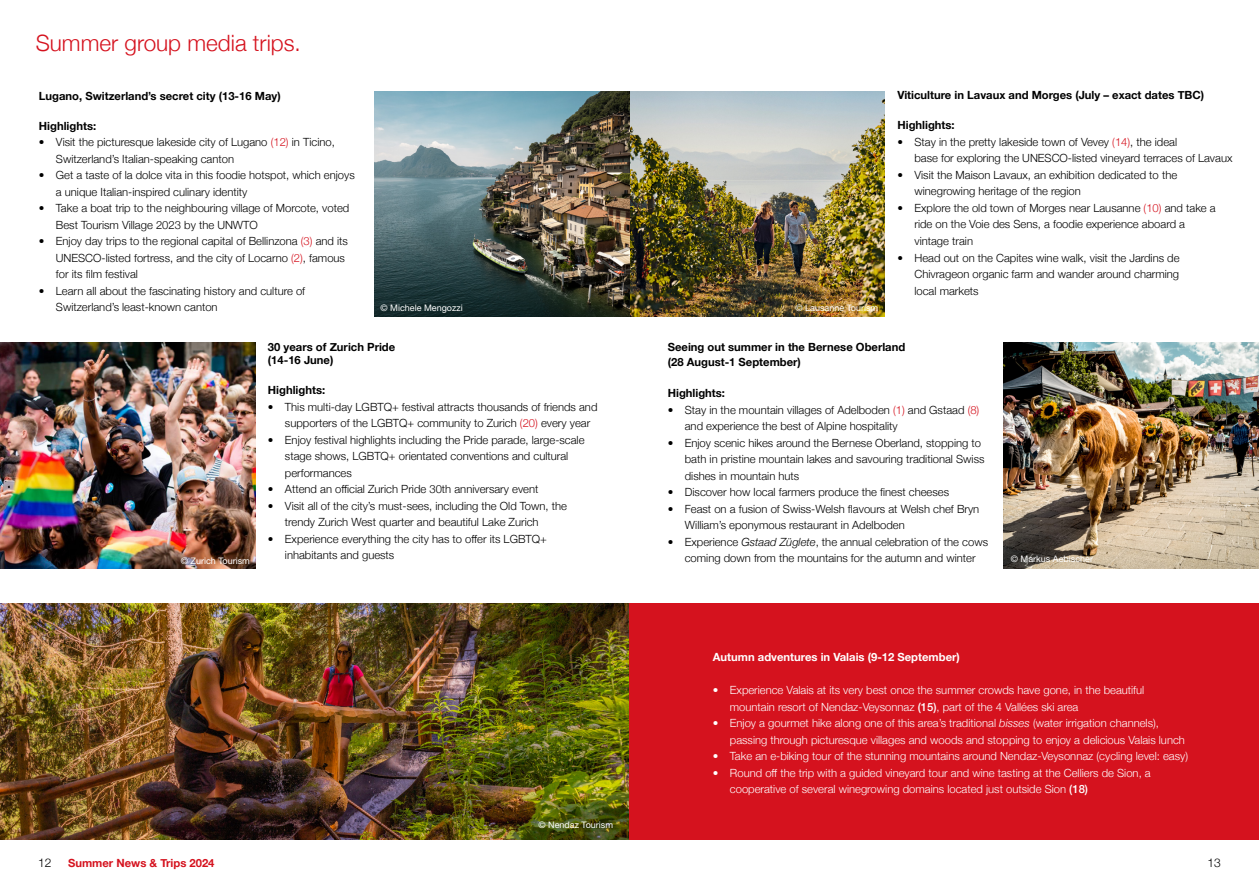
<style>
.page{position:relative;width:1259px;height:893px;background:#fff}
.page>*{position:absolute;margin:0;border:0;box-sizing:border-box;transform-origin:0 0}
.t1{font:300 22.5px "Helvetica Neue";color:#d5121e}
.t2{font:300 12px "Helvetica Neue";color:#000}
.t3{font:300 11.25px/16.5px "Helvetica Neue";color:#000}
.t4{font:300 11.25px/16.5px "Helvetica Neue";color:#fff}
.t5{font:700 11.25px/13.5px "Helvetica Neue";color:#000}
.t6{font:700 11.25px "Helvetica Neue";color:#fff}
.t7{font:700 11.25px "Helvetica Neue";color:#d5121e}
.t8{font:9px "Helvetica Neue LT Pro";color:#fff}
.s1{color:#d5121e}
.s2{font-style:italic}
.s3{font-weight:500}
</style>
<div class="page">
<img style="left:0;top:343px;width:255px;height:225px">
<img style="left:0;top:603px;width:629px;height:237px">
<div style="left:629px;top:603px;width:630px;height:237px;background:#d5121e"></div>
<img style="left:1003px;top:343px;width:256px;height:225px">
<img style="left:375px;top:91px;width:509px;height:226px">
<h1 class="t1" style="left:36px;top:25px;width:267px">Summer group media trips.</h1>
<p class="t5" style="left:39px;top:89px;width:243px">Lugano, Switzerland’s secret city (13-16 May)</p>
<p class="t5" style="left:39px;top:119px;width:59px">Highlights:</p>
<p class="t3" style="left:56px;top:133px;width:280px;text-indent:-17px">• Visit the picturesque lakeside city of Lugano <span class="s1">(12)</span> in Ticino,<br>Switzerland’s Italian-speaking canton</p>
<p class="t3" style="left:56px;top:166px;width:300px;text-indent:-17px">• Get a taste of la dolce vita in this foodie hotspot, which enjoys a unique Italian-inspired culinary identity</p>
<p class="t3" style="left:56px;top:199px;width:295px;text-indent:-17px">• Take a boat trip to the neighbouring village of Morcote, voted<br>Best Tourism Village 2023 by the UNWTO</p>
<p class="t3" style="left:56px;top:232px;width:293px;text-indent:-17px">• Enjoy day trips to the regional capital of Bellinzona <span class="s1">(3)</span> and its<br>UNESCO-listed fortress, and the city of Locarno <span class="s1">(2)</span>, famous for its film festival</p>
<p class="t3" style="left:56px;top:281px;width:251px;text-indent:-17px">• Learn all about the fascinating history and culture of<br>Switzerland’s least-known canton</p>
<p class="t8" style="left:380px;top:302px;width:84px">© Michele Mengozzi</p>
<p class="t8" style="left:181px;top:556px;width:71px">© Zurich Tourism</p>
<p class="t5" style="left:268px;top:340px;width:129px">30 years of Zurich Pride (14-16 June)</p>
<p class="t5" style="left:268px;top:384px;width:59px">Highlights:</p>
<p class="t3" style="left:285px;top:398px;width:314px;text-indent:-17px">• This multi-day LGBTQ+ festival attracts thousands of friends and supporters of the LGBTQ+ community to Zurich <span class="s1">(20)</span> every year</p>
<p class="t3" style="left:285px;top:431px;width:301px;text-indent:-17px">• Enjoy festival highlights including the Pride parade, large-scale stage shows, LGBTQ+ orientated conventions and cultural performances</p>
<p class="t3" style="left:268px;top:480px;width:272px">• Attend an official Zurich Pride 30th anniversary event</p>
<p class="t3" style="left:285px;top:497px;width:283px;text-indent:-17px">• Visit all of the city’s must-sees, including the Old Town, the trendy Zurich West quarter and beautiful Lake Zurich</p>
<p class="t3" style="left:285px;top:530px;width:263px;text-indent:-17px">• Experience everything the city has to offer its LGBTQ+ inhabitants and guests</p>
<p class="t8" style="left:538px;top:819px;width:76px">© Nendaz Tourism</p>
<p class="t5" style="left:897px;top:89px;width:308px">Viticulture in Lavaux and Morges (July – exact dates TBC)</p>
<p class="t5" style="left:897px;top:119px;width:59px">Highlights:</p>
<p class="t3" style="left:914px;top:133px;width:319px;text-indent:-17px">• Stay in the pretty lakeside town of Vevey <span class="s1">(14)</span>, the ideal<br>base for exploring the UNESCO-listed vineyard terraces of Lavaux</p>
<p class="t3" style="left:914px;top:166px;width:264px;text-indent:-17px">• Visit the Maison Lavaux, an exhibition dedicated to the winegrowing heritage of the region</p>
<p class="t3" style="left:914px;top:199px;width:303px;text-indent:-17px">• Explore the old town of Morges near Lausanne <span class="s1">(10)</span> and take a ride on the Voie des Sens, a foodie experience aboard a vintage train</p>
<p class="t3" style="left:914px;top:248px;width:267px;text-align:justify;text-indent:-17px">• Head out on the Capites wine walk, visit the Jardins de Chivrageon organic farm and wander around charming local markets</p>
<p class="t8" style="left:795px;top:302px;width:84px">© Lausanne Tourism</p>
<p class="t5" style="left:668px;top:340px;width:239px;line-height:15px">Seeing out summer in the Bernese Oberland (28 August-1 September)</p>
<p class="t5" style="left:668px;top:387px;width:59px">Highlights:</p>
<p class="t3" style="left:685px;top:401px;width:296px;text-indent:-17px">• Stay in the mountain villages of Adelboden <span class="s1">(1)</span> and Gstaad <span class="s1">(8) </span>and experience the best of Alpine hospitality</p>
<p class="t3" style="left:685px;top:434px;width:301px;text-indent:-17px">• Enjoy scenic hikes around the Bernese Oberland, stopping to bath in pristine mountain lakes and savouring traditional Swiss dishes in mountain huts</p>
<p class="t3" style="left:668px;top:483px;width:283px">• Discover how local farmers produce the finest cheeses</p>
<p class="t3" style="left:685px;top:500px;width:296px;text-indent:-17px">• Feast on a fusion of Swiss-Welsh flavours at Welsh chef Bryn<br>William’s eponymous restaurant in Adelboden</p>
<p class="t3" style="left:668px;top:533px;width:322px;text-align:center">• Experience <span class="s2">Gstaad Züglete</span>, the annual celebration of the cows coming down from the mountains for the autumn and winter</p>
<p class="t8" style="left:1011px;top:554px;width:84px">© Markus Aebischer</p>
<p class="t6" style="left:713px;top:648px;width:248px">Autumn adventures in Valais (9-12 September)</p>
<p class="t4" style="left:730px;top:681px;width:416px;text-indent:-17px">• Experience Valais at its very best once the summer crowds have gone, in the beautiful mountain resort of Nendaz-Veysonnaz <span class="s3">(15)</span>, part of the 4 Vallées ski area</p>
<p class="t4" style="left:730px;top:714px;width:456px;text-indent:-17px">• Enjoy a gourmet hike along one of this area’s traditional <span class="s2">bisses</span> (water irrigation channels), passing through picturesque villages and woods and stopping to enjoy a delicious Valais lunch</p>
<p class="t4" style="left:713px;top:747px;width:477px">• Take an e-biking tour of the stunning mountains around Nendaz-Veysonnaz (cycling level: easy)</p>
<p class="t4" style="left:730px;top:764px;width:422px;text-indent:-17px">• Round off the trip with a guided vineyard tour and wine tasting at the Celliers de Sion, a cooperative of several winegrowing domains located just outside Sion <span class="s3">(18)</span></p>
<p class="t2" style="left:38px;top:853px;width:15px">12</p>
<p class="t7" style="left:68px;top:855px;width:148px">Summer News &amp; Trips 2024</p>
<p class="t2" style="left:1207px;top:853px;width:15px">13</p>
</div>
